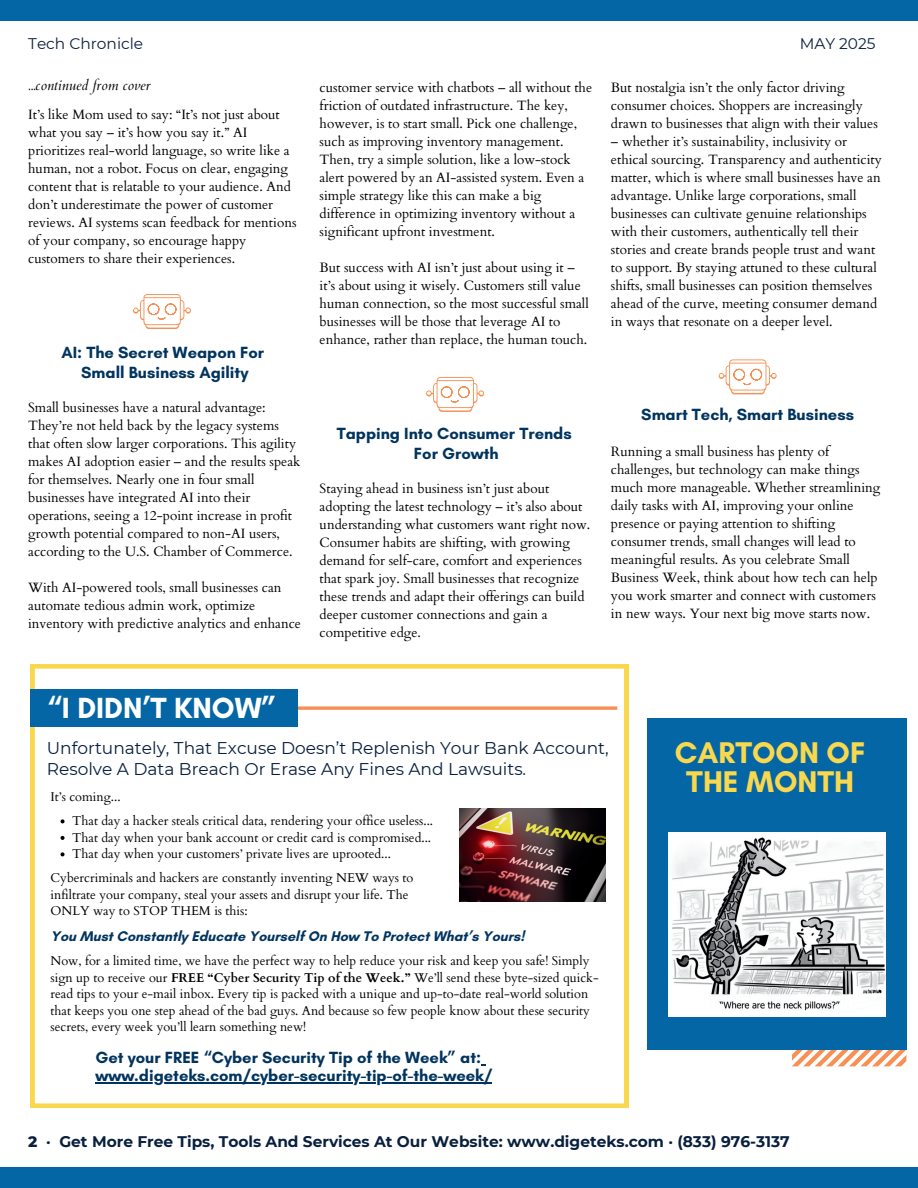
<style>
.page{position:relative;width:918px;height:1188px;background:#fff}
.page>*{position:absolute;margin:0;border:0;box-sizing:border-box;transform-origin:0 0}
.t1{font:700 30.45px/28.5px "Glacial Indifference";color:#f9d84e;text-align:center}
.t2{font:700 29.7px "Glacial Indifference";color:#fff}
.t3{font:16.95px/21.3px "Montserrat";color:#091f3e}
.t4{font:700 16.5px/20.2px "Glacial Indifference";color:#00345f;text-align:center}
.t5{font:700 15.45px "Montserrat";color:#091f3e}
.t6{font:15.45px "Montserrat";color:#091f3e}
.t7{font:700 14.25px "Glacial Indifference";color:#00345f}
.t8{font:italic 14.25px "Cardo";color:#000}
.t9{font:13.5px/18px "Cardo";color:#000}
.t10{font:12.75px/16.5px "Cardo";color:#000}
.s1{font-weight:700}
.s2{font-weight:800}
</style>
<div class="page">
<div style="left:0;top:1168px;width:918px;height:20px;background:#0566a6"></div>
<svg style="left:30px;top:664px;width:598px;height:444px"></svg>
<svg style="left:297px;top:706px;width:320px;height:4px"></svg>
<div style="left:30px;top:689px;width:267px;height:38px;background:#0566a6"></div>
<svg style="left:61px;top:819px;width:4px;height:4px"></svg>
<svg style="left:61px;top:836px;width:4px;height:4px"></svg>
<svg style="left:61px;top:852px;width:4px;height:4px"></svg>
<img style="left:459px;top:809px;width:146px;height:93px">
<hr style="left:95px;top:1082px;width:397px;height:1px;background:#00345f">
<svg style="left:133px;top:294px;width:58px;height:35px"></svg>
<svg style="left:426px;top:377px;width:58px;height:35px"></svg>
<svg style="left:719px;top:359px;width:58px;height:35px"></svg>
<svg style="left:792px;top:1050px;width:114px;height:16px"></svg>
<div style="left:647px;top:718px;width:259px;height:331px;background:#0566a6"></div>
<img style="left:668px;top:832px;width:218px;height:185px">
<div style="left:0;top:0;width:918px;height:20px;background:#0566a6"></div>
<p class="t6" style="left:28px;top:33px;width:117px">Tech Chronicle</p>
<p class="t8" style="left:28px;top:77px;width:124px">...continued from cover</p>
<p class="t9" style="left:28px;top:105px;width:270px">It’s like Mom used to say: “It’s not just about what you say – it’s how you say it.” AI prioritizes real-world language, so write like a human, not a robot. Focus on clear, engaging content that is relatable to your audience. And don’t underestimate the power of customer reviews. AI systems scan feedback for mentions of your company, so encourage happy customers to share their experiences.</p>
<p class="t4" style="left:61px;top:342px;width:204px">AI: The Secret Weapon For<br>Small Business Agility</p>
<p class="t9" style="left:28px;top:397px;width:274px">Small businesses have a natural advantage:<br>They’re not held back by the legacy systems that often slow larger corporations. This agility makes AI adoption easier – and the results speak for themselves. Nearly one in four small businesses have integrated AI into their operations, seeing a 12-point increase in profit growth potential compared to non-AI users, according to the U.S. Chamber of Commerce.</p>
<p class="t9" style="left:28px;top:577px;width:274px">With AI-powered tools, small businesses can automate tedious admin work, optimize inventory with predictive analytics and enhance</p>
<p class="t9" style="left:320px;top:78px;width:274px">customer service with chatbots – all without the friction of outdated infrastructure. The key, however, is to start small. Pick one challenge, such as improving inventory management.<br>Then, try a simple solution, like a low-stock alert powered by an AI-assisted system. Even a simple strategy like this can make a big difference in optimizing inventory without a significant upfront investment.</p>
<p class="t9" style="left:320px;top:258px;width:271px">But success with AI isn’t just about using it – it’s about using it wisely. Customers still value human connection, so the most successful small businesses will be those that leverage AI to enhance, rather than replace, the human touch.</p>
<p class="t4" style="left:337px;top:423px;width:237px">Tapping Into Consumer Trends<br>For Growth</p>
<p class="t9" style="left:320px;top:478px;width:272px">Staying ahead in business isn’t just about adopting the latest technology – it’s also about understanding what customers want right now.<br>Consumer habits are shifting, with growing demand for self-care, comfort and experiences that spark joy. Small businesses that recognize these trends and adapt their offerings can build deeper customer connections and gain a competitive edge.</p>
<p class="t6" style="left:800px;top:33px;width:77px">MAY 2025</p>
<p class="t9" style="left:611px;top:78px;width:268px">But nostalgia isn’t the only factor driving consumer choices. Shoppers are increasingly drawn to businesses that align with their values</p>
<p class="t9" style="left:611px;top:132px;width:272px">– whether it’s sustainability, inclusivity or ethical sourcing. Transparency and authenticity matter, which is where small businesses have an advantage. Unlike large corporations, small businesses can cultivate genuine relationships with their customers, authentically tell their stories and create brands people trust and want to support. By staying attuned to these cultural shifts, small businesses can position themselves ahead of the curve, meeting consumer demand in ways that resonate on a deeper level.</p>
<p class="t4" style="left:641px;top:404px;width:214px">Smart Tech, Smart Business</p>
<p class="t9" style="left:611px;top:442px;width:271px">Running a small business has plenty of challenges, but technology can make things much more manageable. Whether streamlining daily tasks with AI, improving your online presence or paying attention to shifting consumer trends, small changes will lead to meaningful results. As you celebrate Small Business Week, think about how tech can help you work smarter and connect with customers in new ways. Your next big move starts now.</p>
<h2 class="t2" style="left:47px;top:689px;width:232px">“I DIDN’T KNOW”</h2>
<p class="t3" style="left:47px;top:737px;width:563px">Unfortunately, That Excuse Doesn’t Replenish Your Bank Account,<br>Resolve A Data Breach Or Erase Any Fines And Lawsuits.</p>
<p class="t10" style="left:72px;top:784px;width:363px;line-height:24px;text-indent:-22px">It’s coming...<br>That day a hacker steals critical data, rendering your office useless...</p>
<p class="t10" style="left:72px;top:829px;width:361px">That day when your bank account or credit card is compromised...<br>That day when your customers’ private lives are uprooted...</p>
<p class="t10" style="left:51px;top:869px;width:364px">Cybercriminals and hackers are constantly inventing NEW ways to infiltrate your company, steal your assets and disrupt your life. The<br>ONLY way to STOP THEM is this:</p>
<p class="t7" style="left:51px;top:928px;width:475px">You Must Constantly Educate Yourself On How To Protect What’s Yours!</p>
<p class="t10" style="left:51px;top:952px;width:550px">Now, for a limited time, we have the perfect way to help reduce your risk and keep you safe! Simply sign up to receive our <span class="s1">FREE “Cyber Security Tip of the Week.”</span> We’ll send these byte-sized quick&shy;read tips to your e-mail inbox. Every tip is packed with a unique and up-to-date real-world solution that keeps you one step ahead of the bad guys. And because so few people know about these security secrets, every week you’ll learn something new!</p>
<p class="t4" style="left:95px;top:1048px;width:398px;line-height:18px;text-align:left">Get your FREE “Cyber Security Tip of the Week” at: www.digeteks.com/cyber-security-tip-of-the-week/</p>
<h1 class="t1" style="left:675px;top:738px;width:192px">CARTOON OF<br>THE MONTH</h1>
<p class="t5" style="left:28px;top:1131px;width:763px"><span class="s2">2</span> · Get More Free Tips, Tools And Services At Our Website: www.digeteks.com · (833) 976-3137</p>
</div>
